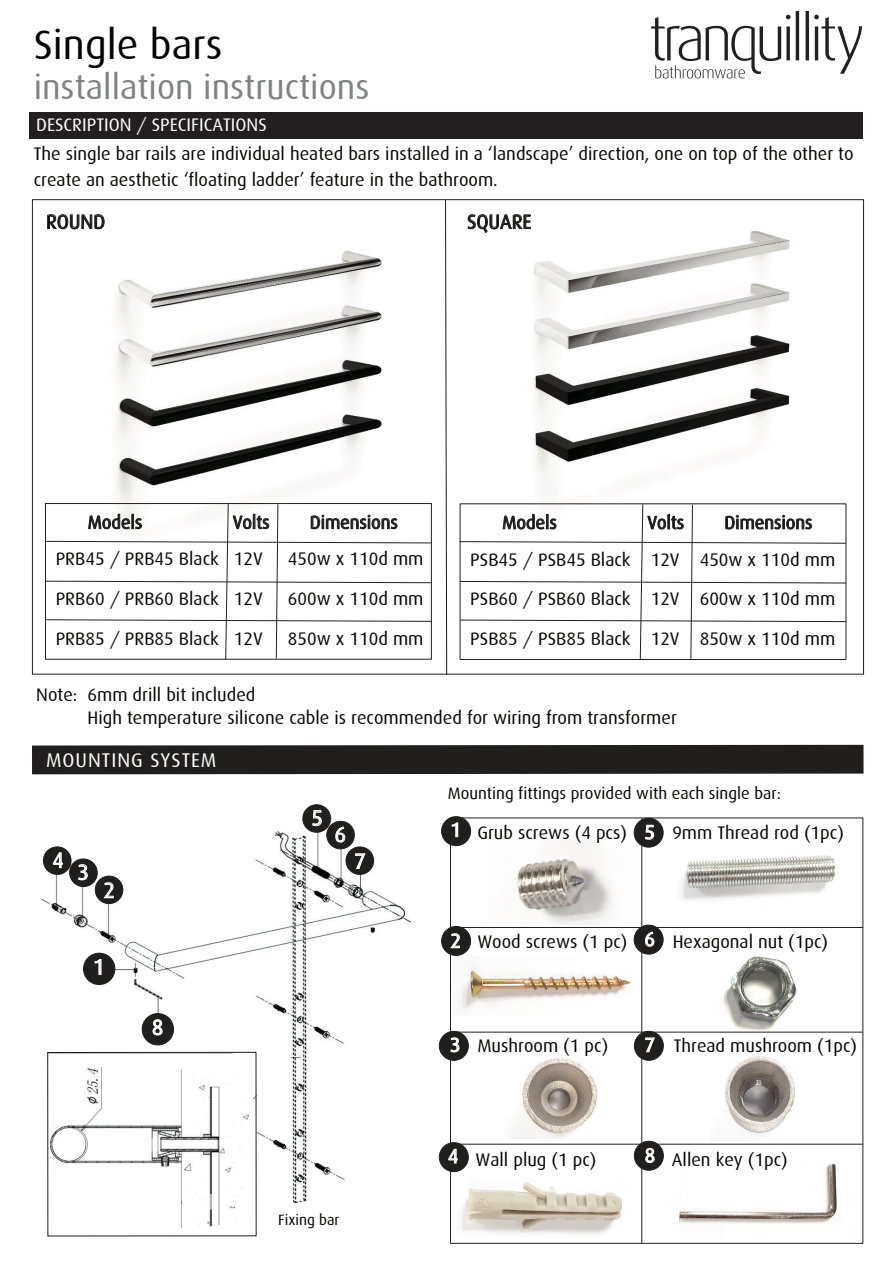
<style>
.page{position:relative;width:893px;height:1263px;background:#fff}
.page>*{position:absolute;margin:0;border:0;box-sizing:border-box;transform-origin:0 0}
.t1{font:41.4px "Dax";color:#050504}
.t2{font:34.8px "Dax";color:#808385}
.t3{font:21.45px "Dax";color:#fff}
.t4{font:19.8px "Dax";letter-spacing:.05em;color:#fff}
.t5{font:19.8px "Dax";color:#050504}
.t6{font:18.15px/36.8px "Dax";color:#050504}
.t7{font:18.15px "Dax";color:#fff}
.t8{font:16.5px "Dax";color:#050504}
.t9{font:15px "Dax";color:#050504}
</style>
<div class="page">
<img style="left:533px;top:230px;width:257px;height:266px">
<img style="left:73px;top:219px;width:309px;height:284px">
<svg style="left:445px;top:201px;width:2px;height:474px"></svg>
<div style="left:29px;top:112px;width:833px;height:26px;background:#231f20"></div>
<div style="left:32px;top:745px;width:831px;height:29px;background:#211e1e"></div>
<img style="left:41px;top:804px;width:369px;height:400px">
<img style="left:50px;top:1054px;width:204px;height:174px">
<svg style="left:309px;top:964px;width:39px;height:79px"></svg>
<div style="left:233px;top:1041px;width:58px;height:41px;background:#fff"></div>
<div style="left:142px;top:1013px;width:32px;height:32px;background:#211e1e;border-radius:50%"></div>
<div style="left:142px;top:1013px;width:32px;height:32px;border:1px solid #211e1e;border-radius:50%"></div>
<hr style="left:450px;top:927px;width:413px;height:1px;background:#231f20">
<hr style="left:450px;top:1144px;width:413px;height:1px;background:#231f20">
<img style="left:517px;top:839px;width:122px;height:86px">
<img style="left:680px;top:855px;width:156px;height:46px">
<img style="left:458px;top:966px;width:172px;height:44px">
<img style="left:700px;top:956px;width:126px;height:76px">
<img style="left:725px;top:1056px;width:70px;height:79px">
<img style="left:461px;top:1182px;width:161px;height:53px">
<img style="left:679px;top:1164px;width:158px;height:60px">
<svg style="left:152px;top:1019px;width:11px;height:17px"></svg>
<div style="left:303px;top:805px;width:27px;height:27px;background:#211e1e;border-radius:50%"></div>
<div style="left:303px;top:805px;width:27px;height:27px;border:1px solid #211e1e;border-radius:50%"></div>
<div style="left:327px;top:821px;width:27px;height:28px;background:#211e1e;border-radius:50%"></div>
<div style="left:327px;top:821px;width:27px;height:28px;border:1px solid #211e1e;border-radius:50%"></div>
<div style="left:346px;top:847px;width:27px;height:27px;background:#211e1e;border-radius:50%"></div>
<div style="left:346px;top:847px;width:28px;height:27px;border:1px solid #211e1e;border-radius:50%"></div>
<svg style="left:355px;top:853px;width:11px;height:16px"></svg>
<svg style="left:335px;top:826px;width:11px;height:17px"></svg>
<svg style="left:312px;top:810px;width:10px;height:16px"></svg>
<div style="left:44px;top:847px;width:27px;height:27px;background:#211e1e;border-radius:50%"></div>
<div style="left:43px;top:847px;width:28px;height:27px;border:1px solid #211e1e;border-radius:50%"></div>
<div style="left:70px;top:859px;width:27px;height:27px;background:#211e1e;border-radius:50%"></div>
<div style="left:70px;top:859px;width:27px;height:28px;border:1px solid #211e1e;border-radius:50%"></div>
<div style="left:95px;top:876px;width:28px;height:27px;background:#211e1e;border-radius:50%"></div>
<div style="left:95px;top:876px;width:28px;height:28px;border:1px solid #211e1e;border-radius:50%"></div>
<svg style="left:103px;top:882px;width:11px;height:17px"></svg>
<svg style="left:78px;top:864px;width:10px;height:17px"></svg>
<svg style="left:53px;top:852px;width:10px;height:16px"></svg>
<div style="left:84px;top:953px;width:31px;height:31px;background:#211e1e;border-radius:50%"></div>
<div style="left:83px;top:953px;width:32px;height:32px;border:1px solid #211e1e;border-radius:50%"></div>
<svg style="left:94px;top:959px;width:8px;height:16px"></svg>
<div style="left:634px;top:1141px;width:29px;height:29px;background:#211e1e;border-radius:50%"></div>
<div style="left:634px;top:1141px;width:29px;height:29px;border:1px solid #211e1e;border-radius:50%"></div>
<svg style="left:645px;top:1147px;width:10px;height:16px"></svg>
<div style="left:439px;top:1143px;width:29px;height:28px;background:#211e1e;border-radius:50%"></div>
<div style="left:439px;top:1142px;width:29px;height:30px;border:1px solid #211e1e;border-radius:50%"></div>
<svg style="left:448px;top:1148px;width:10px;height:16px"></svg>
<div style="left:634px;top:925px;width:29px;height:29px;background:#211e1e;border-radius:50%"></div>
<div style="left:634px;top:925px;width:29px;height:29px;border:1px solid #211e1e;border-radius:50%"></div>
<svg style="left:645px;top:931px;width:10px;height:16px"></svg>
<div style="left:442px;top:926px;width:29px;height:29px;background:#211e1e;border-radius:50%"></div>
<div style="left:441px;top:926px;width:30px;height:29px;border:1px solid #211e1e;border-radius:50%"></div>
<div style="left:634px;top:1031px;width:29px;height:29px;background:#211e1e;border-radius:50%"></div>
<div style="left:634px;top:1031px;width:29px;height:29px;border:1px solid #211e1e;border-radius:50%"></div>
<svg style="left:645px;top:1037px;width:10px;height:16px"></svg>
<div style="left:439px;top:1031px;width:29px;height:29px;background:#211e1e;border-radius:50%"></div>
<div style="left:439px;top:1031px;width:29px;height:29px;border:1px solid #211e1e;border-radius:50%"></div>
<div style="left:634px;top:818px;width:29px;height:29px;background:#211e1e;border-radius:50%"></div>
<div style="left:634px;top:818px;width:29px;height:29px;border:1px solid #211e1e;border-radius:50%"></div>
<svg style="left:645px;top:824px;width:10px;height:16px"></svg>
<div style="left:442px;top:817px;width:29px;height:29px;background:#211e1e;border-radius:50%"></div>
<div style="left:441px;top:816px;width:30px;height:30px;border:1px solid #211e1e;border-radius:50%"></div>
<svg style="left:450px;top:933px;width:10px;height:16px"></svg>
<svg style="left:451px;top:822px;width:8px;height:16px"></svg>
<svg style="left:450px;top:1037px;width:10px;height:16px"></svg>
<hr style="left:450px;top:1032px;width:413px;height:1px;background:#231f20">
<img style="left:512px;top:1058px;width:86px;height:80px">
<hr style="left:641px;top:818px;width:1px;height:425px;background:#231f20">
<svg style="left:45px;top:503px;width:387px;height:157px"></svg>
<svg style="left:459px;top:504px;width:387px;height:157px"></svg>
<svg style="left:47px;top:214px;width:57px;height:15px"></svg>
<svg style="left:468px;top:214px;width:63px;height:19px"></svg>
<img style="left:652px;top:12px;width:209px;height:67px">
<h1 class="t1" style="left:34px;top:22px;width:190px">Single bars</h1>
<h2 class="t2" style="left:34px;top:68px;width:337px">installation instructions</h2>
<p class="t7" style="left:36px;top:115px;width:232px">DESCRIPTION / SPECIFICATIONS</p>
<p class="t6" style="left:34px;top:141px;width:821px;line-height:26px">The single bar rails are individual heated bars installed in a ‘landscape’ direction, one on top of the other to create an aesthetic ‘floating ladder’ feature in the bathroom.</p>
<p class="t5" style="left:46px;top:211px;width:61px">ROUND</p>
<p class="t5" style="left:467px;top:211px;width:66px">SQUARE</p>
<p class="t6" style="left:88px;top:504px;width:56px">Models</p>
<p class="t6" style="left:233px;top:504px;width:38px">Volts</p>
<p class="t6" style="left:310px;top:504px;width:89px">Dimensions</p>
<p class="t6" style="left:56px;top:541px;width:209px">PRB45 / PRB45 Black 12V</p>
<p class="t6" style="left:288px;top:541px;width:137px">450w x 110d mm</p>
<p class="t6" style="left:56px;top:581px;width:209px">PRB60 / PRB60 Black 12V</p>
<p class="t6" style="left:288px;top:581px;width:137px">600w x 110d mm</p>
<p class="t6" style="left:56px;top:620px;width:209px">PRB85 / PRB85 Black 12V</p>
<p class="t6" style="left:288px;top:620px;width:137px">850w x 110d mm</p>
<p class="t6" style="left:502px;top:504px;width:56px">Models</p>
<p class="t6" style="left:647px;top:504px;width:38px">Volts</p>
<p class="t6" style="left:470px;top:504px;width:366px;text-indent:254px">Dimensions<br>PSB45 / PSB45 Black 12V 450w x 110d mm</p>
<p class="t6" style="left:470px;top:579px;width:366px;line-height:39.8px">PSB60 / PSB60 Black 12V 600w x 110d mm<br>PSB85 / PSB85 Black 12V 850w x 110d mm</p>
<p class="t6" style="left:87px;top:683px;width:591px;line-height:23.1px;text-indent:-51px">Note: 6mm drill bit included<br>High temperature silicone cable is recommended for wiring from transformer</p>
<p class="t4" style="left:46px;top:749px;width:172px">MOUNTING SYSTEM</p>
<p class="t3" style="left:52px;top:848px;width:13px">4</p>
<p class="t3" style="left:78px;top:860px;width:13px">3</p>
<p class="t3" style="left:104px;top:878px;width:13px">2</p>
<p class="t3" style="left:93px;top:955px;width:13px">1</p>
<p class="t3" style="left:152px;top:1015px;width:13px">8</p>
<p class="t3" style="left:312px;top:806px;width:13px">5</p>
<p class="t3" style="left:335px;top:823px;width:13px">6</p>
<p class="t3" style="left:354px;top:849px;width:13px">7</p>
<p class="t9" style="left:278px;top:1211px;width:63px">Fixing bar</p>
<p class="t8" style="left:448px;top:784px;width:335px">Mounting fittings provided with each single bar:</p>
<p class="t4" style="left:450px;top:819px;width:12px">1</p>
<p class="t6" style="left:477px;top:814px;width:151px">Grub screws (4 pcs)</p>
<p class="t6" style="left:672px;top:814px;width:173px">9mm Thread rod (1pc)</p>
<p class="t4" style="left:644px;top:821px;width:12px">5</p>
<p class="t4" style="left:450px;top:930px;width:12px">2</p>
<p class="t4" style="left:644px;top:928px;width:12px">6</p>
<p class="t6" style="left:477px;top:923px;width:152px">Wood screws (1 pc)</p>
<p class="t6" style="left:673px;top:923px;width:157px">Hexagonal nut (1pc)</p>
<p class="t4" style="left:450px;top:1034px;width:12px">3</p>
<p class="t6" style="left:477px;top:1027px;width:132px">Mushroom (1 pc)</p>
<p class="t6" style="left:674px;top:1027px;width:185px">Thread mushroom (1pc)</p>
<p class="t4" style="left:644px;top:1034px;width:12px">7</p>
<p class="t4" style="left:448px;top:1145px;width:12px">4</p>
<p class="t4" style="left:645px;top:1144px;width:12px">8</p>
<p class="t6" style="left:475px;top:1141px;width:122px">Wall plug (1 pc)</p>
<p class="t6" style="left:672px;top:1141px;width:117px">Allen key (1pc)</p>
</div>
